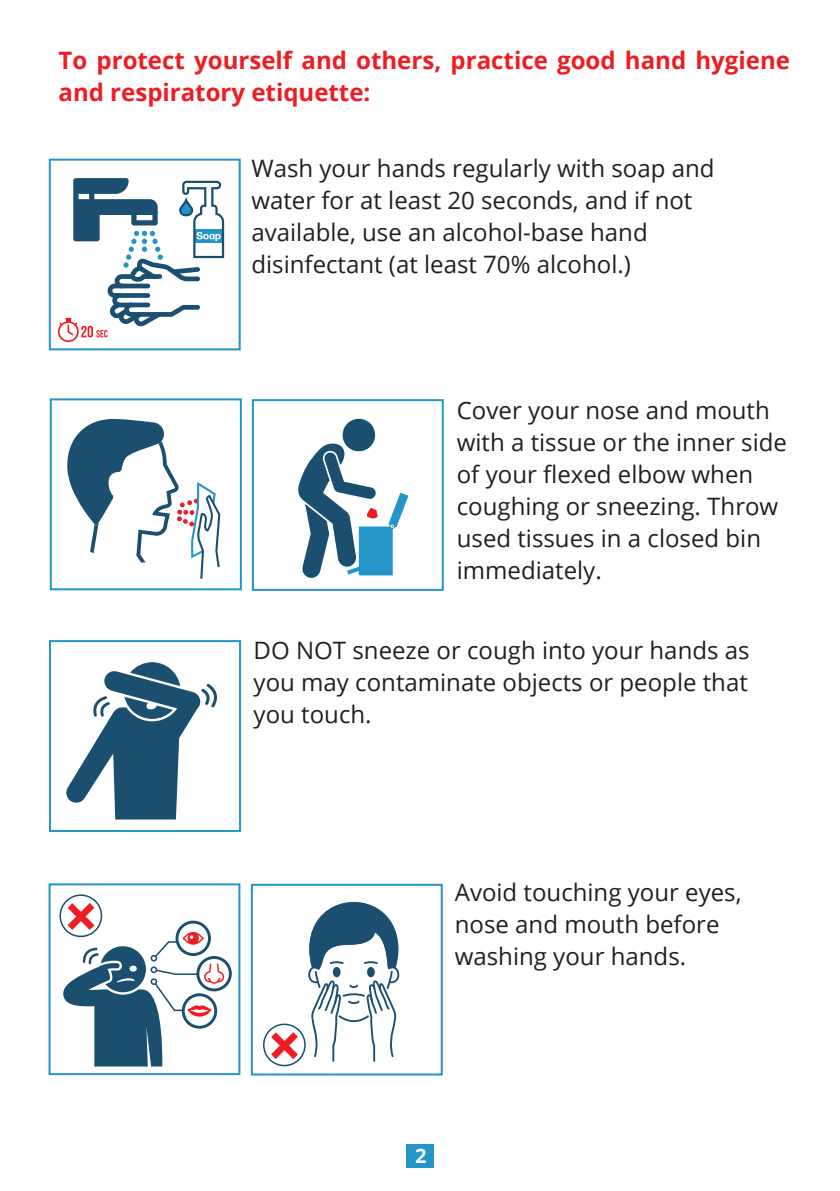
<style>
.page{position:relative;width:840px;height:1191px;background:#fff}
.page>*{position:absolute;margin:0;border:0;box-sizing:border-box;transform-origin:0 0}
.t1{font:24px/32px "Open Sans";color:#231f20}
.t2{font:700 24px/32px "Open Sans";color:#ee1d23}
.t3{font:700 20px "Open Sans";color:#fff}
</style>
<div class="page">
<div style="left:406px;top:1144px;width:27px;height:24px;background:#2395c8"></div>
<svg style="left:67px;top:419px;width:153px;height:160px"></svg>
<div style="left:50px;top:398px;width:192px;height:192px;border:2px solid #2395c8"></div>
<div style="left:49px;top:159px;width:191px;height:191px;border:2px solid #2395c8"></div>
<svg style="left:58px;top:178px;width:166px;height:164px"></svg>
<svg style="left:298px;top:418px;width:110px;height:160px"></svg>
<div style="left:252px;top:399px;width:191px;height:192px;border:2px solid #2395c8"></div>
<svg style="left:263px;top:902px;width:136px;height:165px"></svg>
<div style="left:251px;top:883px;width:191px;height:192px;border:2px solid #2395c8"></div>
<svg style="left:66px;top:662px;width:151px;height:157px"></svg>
<div style="left:49px;top:640px;width:192px;height:192px;border:2px solid #2395c8"></div>
<div style="left:48px;top:883px;width:192px;height:192px;border:2px solid #2395c8"></div>
<svg style="left:59px;top:894px;width:173px;height:172px"></svg>
<p class="t2" style="left:58px;top:43px;width:732px">To protect yourself and others, practice good hand hygiene and respiratory etiquette:</p>
<p class="t1" style="left:251px;top:151px;width:464px">Wash your hands regularly with soap and water for at least 20 seconds, and if not available, use an alcohol-base hand disinfectant (at least 70% alcohol.)</p>
<p class="t1" style="left:456px;top:393px;width:331px">Cover your nose and mouth with a tissue or the inner side of your flexed elbow when coughing or sneezing. Throw used tissues in a closed bin immediately.</p>
<p class="t1" style="left:253px;top:634px;width:497px;text-align:justify">DO NOT sneeze or cough into your hands as you may contaminate objects or people that you touch.</p>
<p class="t1" style="left:454px;top:876px;width:288px">Avoid touching your eyes, nose and mouth before washing your hands.</p>
<p class="t3" style="left:415px;top:1141px;width:13px">2</p>
</div>
